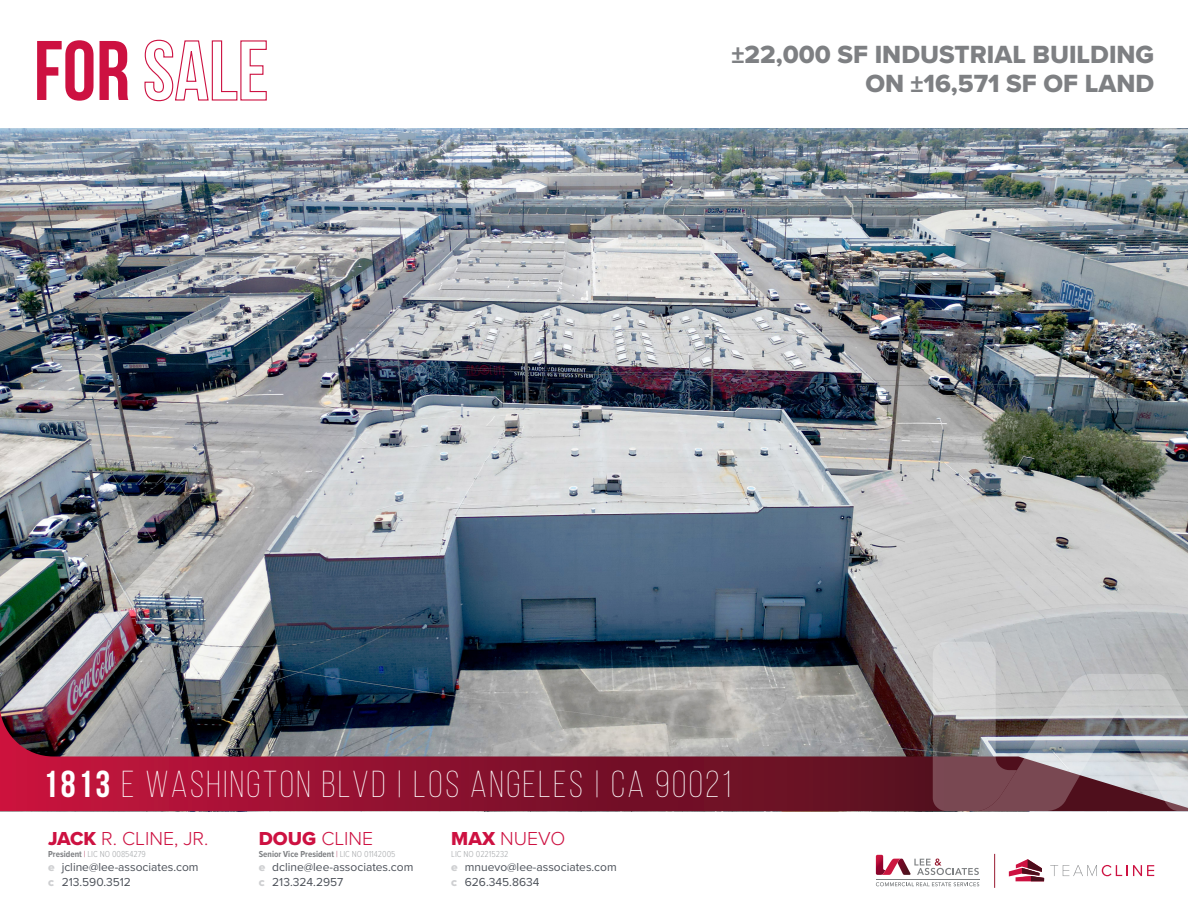
<style>
.page{position:relative;width:1188px;height:918px;background:#fff}
.page>*{position:absolute;margin:0;border:0;box-sizing:border-box;transform-origin:0 0}
.t1{font:700 84.3px "Bebas Neue";color:#cd1141}
.t2{font:300 37.5px "Bebas Neue";letter-spacing:.07em;color:#fff}
.t3{font:25.8px "Proxima Nova Extrabld";color:#7e8083}
.t4{font:300 19.5px "Proxima Nova";color:#cd1141}
.t5{font:12px "Proxima Nova";color:#4c5159}
.t6{font:300 9px "Proxima Nova Cond";color:#a8aaad}
.t7{font:700 9px "Proxima Nova Cond";color:#7e8083}
.s1{font-weight:700}
.s2{font-family:"Proxima Nova Extrabld";font-weight:400}
.s3{font-weight:100;color:#98012d}
.s4{font-weight:300;color:#a8aaad}
.s5{font-family:"Proxima Nova Extrabld";color:#cecfd1}
.s6{font-weight:700;color:#7e8083}
</style>
<div class="page">
<img style="left:0;top:128px;width:1188px;height:582px">
<svg style="left:1050px;top:865px;width:104px;height:11px"></svg>
<svg style="left:1009px;top:859px;width:35px;height:22px"></svg>
<hr style="left:994px;top:854px;width:1px;height:34px;background:#991a31">
<hr style="left:876px;top:879px;width:104px;height:1px;background:#7d8082">
<svg style="left:876px;top:882px;width:103px;height:4px"></svg>
<svg style="left:876px;top:855px;width:103px;height:20px"></svg>
<svg style="left:0;top:710px;width:933px;height:101px;background:#845"></svg>
<svg style="left:933px;top:642px;width:255px;height:169px;background:#a2979b"></svg>
<p class="t1" style="left:34px;top:25px;width:236px">FOR SALE</p>
<p class="t3" style="left:731px;top:35px;width:424px">±22,000 SF INDUSTRIAL BUILDING</p>
<p class="t3" style="left:866px;top:64px;width:290px">ON ±16,571 SF OF LAND</p>
<p class="t2" style="left:43px;top:764px;width:689px"><span class="s1">1813</span> E WASHINGTON BLVD | LOS ANGELES | CA 90021</p>
<p class="t4" style="left:259px;top:824px;width:116px"><span class="s2">DOUG</span> CLINE</p>
<p class="t7" style="left:259px;top:847px;width:138px">Senior Vice President <span class="s3">|</span> <span class="s4">LIC NO 01142005</span></p>
<p class="t5" style="left:259px;top:858px;width:156px"><span class="s5">e</span> dcline@lee-associates.com</p>
<p class="t5" style="left:259px;top:873px;width:86px"><span class="s5">c</span> 213.324.2957</p>
<p class="t4" style="left:48px;top:824px;width:162px"><span class="s2">JACK</span> R. CLINE, JR.</p>
<p class="t6" style="left:48px;top:847px;width:99px"><span class="s6">President</span> <span class="s3">|</span> LIC NO 00854279</p>
<p class="t5" style="left:48px;top:858px;width:152px"><span class="s5">e</span> jcline@lee-associates.com</p>
<p class="t5" style="left:48px;top:873px;width:84px"><span class="s5">c</span> 213.590.3512</p>
<p class="t4" style="left:451px;top:824px;width:115px"><span class="s2">MAX</span> NUEVO</p>
<p class="t6" style="left:451px;top:847px;width:59px">LIC NO 02215232</p>
<p class="t5" style="left:451px;top:858px;width:167px"><span class="s5">e</span> mnuevo@lee-associates.com</p>
<p class="t5" style="left:451px;top:873px;width:90px"><span class="s5">c</span> 626.345.8634</p>
</div>
